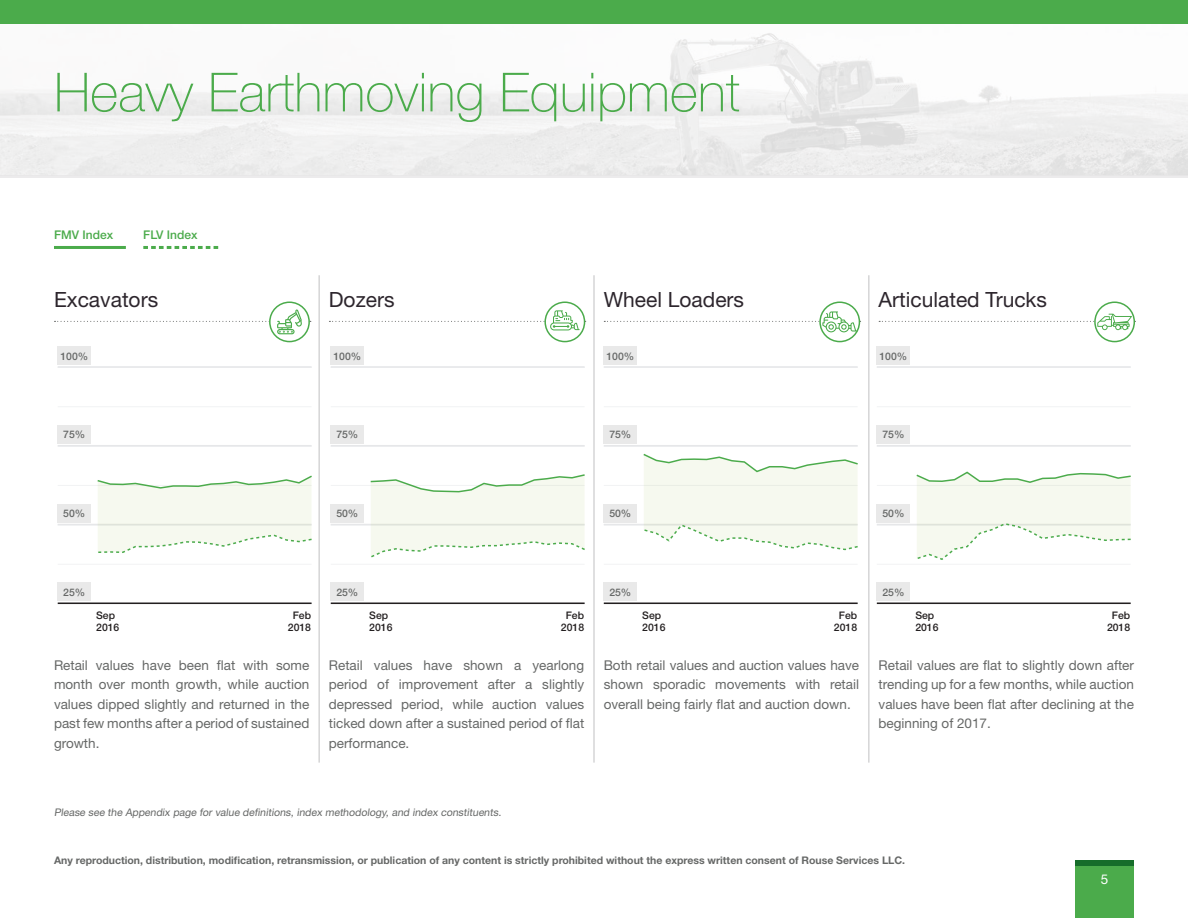
<style>
.page{position:relative;width:1188px;height:918px;background:#fff}
.page>*{position:absolute;margin:0;border:0;box-sizing:border-box;transform-origin:0 0}
.t1{font:100 54px "Helvetica Neue LT Std";color:#4bab4b}
.t2{font:21px "Helvetica Neue LT Std";color:#2d262d}
.t3{font:13.5px/19.5px "Helvetica Neue LT Std";color:#666867;text-align:justify}
.t4{font:13.5px "Helvetica Neue LT Std";color:#fff}
.t5{font:500 12px "Helvetica Neue LT Std";color:#4bab4b}
.t6{font:700 10.5px "Helvetica Neue LT Std";color:#666867}
.t7{font:10.5px "Helvetica Neue LT Std";color:#666867}
.t8{font:500 10.5px/12.5px "Helvetica Neue LT Std";color:#231f20}
.t9{font:500 10.5px "Helvetica Neue LT Std";color:#666867}
</style>
<div class="page">
<div style="left:1075px;top:860px;width:59px;height:58px;background:#4bab4b"></div>
<div style="left:1075px;top:860px;width:59px;height:6px;background:#166d2a"></div>
<div style="left:0;top:0;width:1188px;height:176px;background:#f3f3f3"></div>
<div style="left:0;top:0;width:1188px;height:24px;background:#4bab4b"></div>
<hr style="left:0;top:176px;width:1188px;height:2px;background:#e8e7e8">
<hr style="left:319px;top:275px;width:1px;height:488px;background:#c0c0c2">
<hr style="left:594px;top:275px;width:1px;height:488px;background:#c0c0c2">
<hr style="left:869px;top:275px;width:1px;height:488px;background:#c0c0c2">
<hr style="left:877px;top:406px;width:254px;height:1px;background:#f2f3f4">
<hr style="left:877px;top:446px;width:254px;height:1px;background:#f2f3f4">
<hr style="left:877px;top:485px;width:254px;height:1px;background:#f2f3f4">
<hr style="left:877px;top:525px;width:254px;height:1px;background:#f2f3f4">
<hr style="left:877px;top:564px;width:254px;height:1px;background:#f2f3f4">
<hr style="left:877px;top:366px;width:254px;height:2px;background:#e6e7e9">
<hr style="left:877px;top:445px;width:254px;height:1px;background:#e6e7e9">
<hr style="left:877px;top:524px;width:254px;height:1px;background:#e6e7e9">
<hr style="left:877px;top:603px;width:254px;height:1px;background:#231f20">
<div style="left:877px;top:347px;width:33px;height:18px;background:#e9e9e9"></div>
<div style="left:877px;top:425px;width:33px;height:19px;background:#e9e9e9"></div>
<div style="left:877px;top:504px;width:33px;height:18px;background:#e9e9e9"></div>
<div style="left:877px;top:583px;width:33px;height:18px;background:#e9e9e9"></div>
<svg style="left:916px;top:471px;width:215px;height:89px"></svg>
<hr style="left:604px;top:406px;width:254px;height:1px;background:#f2f3f4">
<hr style="left:604px;top:446px;width:254px;height:1px;background:#f2f3f4">
<hr style="left:604px;top:485px;width:254px;height:1px;background:#f2f3f4">
<hr style="left:604px;top:525px;width:254px;height:1px;background:#f2f3f4">
<hr style="left:604px;top:564px;width:254px;height:1px;background:#f2f3f4">
<hr style="left:604px;top:366px;width:254px;height:2px;background:#e6e7e9">
<hr style="left:604px;top:445px;width:254px;height:1px;background:#e6e7e9">
<hr style="left:604px;top:524px;width:254px;height:1px;background:#e6e7e9">
<hr style="left:604px;top:603px;width:254px;height:1px;background:#231f20">
<div style="left:604px;top:347px;width:33px;height:18px;background:#e9e9e9"></div>
<div style="left:604px;top:425px;width:33px;height:19px;background:#e9e9e9"></div>
<div style="left:604px;top:504px;width:33px;height:18px;background:#e9e9e9"></div>
<div style="left:604px;top:583px;width:33px;height:18px;background:#e9e9e9"></div>
<svg style="left:643px;top:453px;width:215px;height:98px"></svg>
<hr style="left:331px;top:406px;width:254px;height:1px;background:#f2f3f4">
<hr style="left:331px;top:446px;width:254px;height:1px;background:#f2f3f4">
<hr style="left:331px;top:485px;width:254px;height:1px;background:#f2f3f4">
<hr style="left:331px;top:525px;width:254px;height:1px;background:#f2f3f4">
<hr style="left:331px;top:564px;width:254px;height:1px;background:#f2f3f4">
<hr style="left:331px;top:366px;width:254px;height:2px;background:#e6e7e9">
<hr style="left:331px;top:445px;width:254px;height:1px;background:#e6e7e9">
<hr style="left:331px;top:524px;width:254px;height:1px;background:#e6e7e9">
<hr style="left:331px;top:603px;width:254px;height:1px;background:#231f20">
<div style="left:331px;top:347px;width:33px;height:18px;background:#e9e9e9"></div>
<div style="left:331px;top:425px;width:33px;height:19px;background:#e9e9e9"></div>
<div style="left:331px;top:504px;width:33px;height:18px;background:#e9e9e9"></div>
<div style="left:331px;top:583px;width:33px;height:18px;background:#e9e9e9"></div>
<svg style="left:370px;top:474px;width:215px;height:84px"></svg>
<hr style="left:58px;top:406px;width:254px;height:1px;background:#f2f3f4">
<hr style="left:58px;top:446px;width:254px;height:1px;background:#f2f3f4">
<hr style="left:58px;top:485px;width:254px;height:1px;background:#f2f3f4">
<hr style="left:58px;top:525px;width:254px;height:1px;background:#f2f3f4">
<hr style="left:58px;top:564px;width:254px;height:1px;background:#f2f3f4">
<hr style="left:58px;top:366px;width:254px;height:2px;background:#e6e7e9">
<hr style="left:58px;top:445px;width:254px;height:1px;background:#e6e7e9">
<hr style="left:58px;top:524px;width:254px;height:1px;background:#e6e7e9">
<hr style="left:58px;top:603px;width:254px;height:1px;background:#231f20">
<div style="left:58px;top:347px;width:33px;height:18px;background:#e9e9e9"></div>
<div style="left:58px;top:425px;width:33px;height:19px;background:#e9e9e9"></div>
<div style="left:58px;top:504px;width:33px;height:18px;background:#e9e9e9"></div>
<div style="left:58px;top:583px;width:33px;height:18px;background:#e9e9e9"></div>
<svg style="left:97px;top:475px;width:215px;height:78px"></svg>
<svg style="left:270px;top:302px;width:39px;height:40px"></svg>
<div style="left:269px;top:301px;width:41px;height:41px;border:2px solid #4bab4b;border-radius:50%"></div>
<svg style="left:55px;top:309px;width:256px;height:25px"></svg>
<svg style="left:545px;top:302px;width:40px;height:40px"></svg>
<div style="left:544px;top:301px;width:41px;height:41px;border:2px solid #4bab4b;border-radius:50%"></div>
<svg style="left:329px;top:310px;width:257px;height:20px"></svg>
<svg style="left:820px;top:302px;width:39px;height:40px"></svg>
<div style="left:819px;top:301px;width:41px;height:41px;border:2px solid #4bab4b;border-radius:50%"></div>
<svg style="left:604px;top:311px;width:257px;height:21px"></svg>
<svg style="left:1095px;top:302px;width:39px;height:40px"></svg>
<div style="left:1094px;top:301px;width:41px;height:41px;border:2px solid #4bab4b;border-radius:50%"></div>
<svg style="left:879px;top:314px;width:257px;height:16px"></svg>
<hr style="left:54px;top:246px;width:72px;height:3px;background:#4bab4b">
<svg style="left:145px;top:246px;width:72px;height:3px"></svg>
<p class="t1" style="left:54px;top:61px;width:687px">Heavy Earthmoving Equipment</p>
<p class="t5" style="left:54px;top:227px;width:61px">FMV Index</p>
<p class="t5" style="left:143px;top:227px;width:56px">FLV Index</p>
<p class="t2" style="left:54px;top:287px;width:106px">Excavators</p>
<p class="t2" style="left:329px;top:287px;width:67px">Dozers</p>
<p class="t2" style="left:604px;top:287px;width:142px">Wheel Loaders</p>
<p class="t2" style="left:879px;top:287px;width:170px">Articulated Trucks</p>
<p class="t9" style="left:60px;top:350px;width:29px">100%</p>
<p class="t9" style="left:333px;top:350px;width:29px">100%</p>
<p class="t9" style="left:606px;top:350px;width:29px">100%</p>
<p class="t9" style="left:880px;top:350px;width:29px">100%</p>
<p class="t9" style="left:63px;top:428px;width:24px">75%</p>
<p class="t9" style="left:336px;top:428px;width:24px">75%</p>
<p class="t9" style="left:609px;top:428px;width:24px">75%</p>
<p class="t9" style="left:882px;top:428px;width:24px">75%</p>
<p class="t9" style="left:63px;top:507px;width:24px">50%</p>
<p class="t9" style="left:336px;top:507px;width:24px">50%</p>
<p class="t9" style="left:609px;top:507px;width:24px">50%</p>
<p class="t9" style="left:882px;top:507px;width:24px">50%</p>
<p class="t9" style="left:63px;top:586px;width:24px">25%</p>
<p class="t8" style="left:96px;top:609px;width:25px">Sep<br>2016</p>
<p class="t8" style="left:288px;top:609px;width:25px;text-align:center">Feb<br>2018</p>
<p class="t9" style="left:336px;top:586px;width:24px">25%</p>
<p class="t8" style="left:369px;top:609px;width:25px">Sep<br>2016</p>
<p class="t8" style="left:561px;top:609px;width:25px;text-align:center">Feb<br>2018</p>
<p class="t9" style="left:609px;top:586px;width:24px">25%</p>
<p class="t8" style="left:642px;top:609px;width:25px">Sep<br>2016</p>
<p class="t8" style="left:834px;top:609px;width:25px;text-align:center">Feb<br>2018</p>
<p class="t9" style="left:882px;top:586px;width:24px">25%</p>
<p class="t8" style="left:915px;top:609px;width:25px">Sep<br>2016</p>
<p class="t8" style="left:1107px;top:609px;width:25px;text-align:center">Feb<br>2018</p>
<p class="t3" style="left:54px;top:655px;width:257px">Retail values have been flat with some month over month growth, while auction values dipped slightly and returned in the past few months after a period of sustained growth.</p>
<p class="t3" style="left:329px;top:655px;width:257px">Retail values have shown a yearlong period of improvement after a slightly depressed period, while auction values ticked down after a sustained period of flat performance.</p>
<p class="t3" style="left:604px;top:655px;width:257px">Both retail values and auction values have shown sporadic movements with retail overall being fairly flat and auction down.</p>
<p class="t3" style="left:879px;top:655px;width:257px">Retail values are flat to slightly down after trending up for a few months, while auction values have been flat after declining at the beginning of 2017.</p>
<p class="t7" style="left:54px;top:806px;width:451px">Please see the Appendix page for value definitions, index methodology, and index constituents.</p>
<p class="t6" style="left:54px;top:854px;width:853px">Any reproduction, distribution, modification, retransmission, or publication of any content is strictly prohibited without the express written consent of Rouse Services LLC.</p>
<p class="t4" style="left:1101px;top:872px;width:9px">5</p>
</div>
